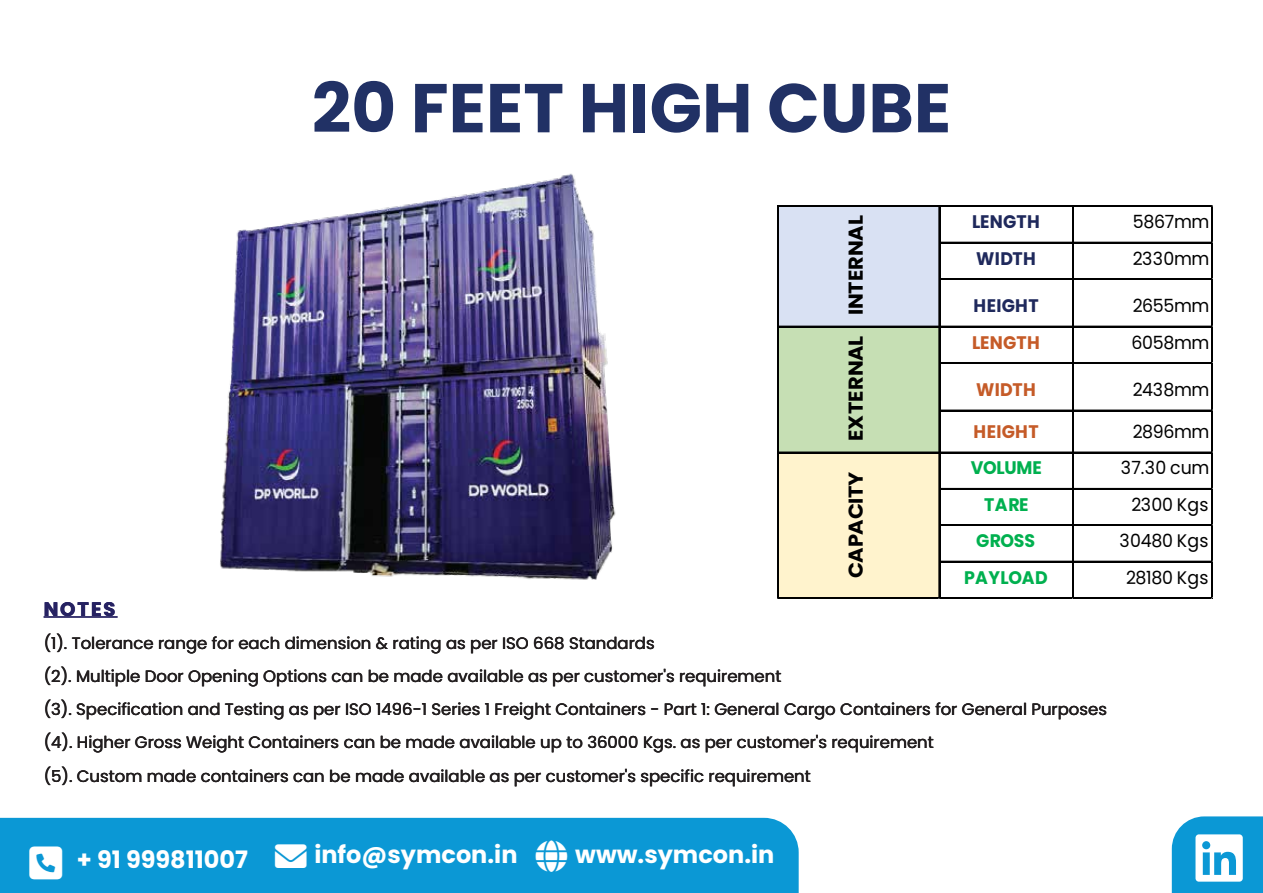
<style>
.page{position:relative;width:1263px;height:893px;background:#fff}
.page>*{position:absolute;margin:0;border:0;box-sizing:border-box;transform-origin:0 0}
.t1{font:700 69px "Poppins";color:#213165}
.t2{font:700 24px "Poppins";color:#fff}
.t3{font:700 20.1px "Poppins";letter-spacing:-.005em;color:#000;scale:1.05 1}
.t4{font:700 20.1px "Poppins";letter-spacing:-.025em;color:#000;scale:1.05 1}
.t5{font:700 19.5px "Poppins";letter-spacing:.1em;color:#262262}
.t6{font:18.15px "Poppins";letter-spacing:-.015em;color:#000;scale:.96 1}
.t7{font:700 18.15px "Poppins";letter-spacing:-.01em;color:#00b04f;scale:.96 1}
.t8{font:700 18.15px "Poppins";letter-spacing:.01em;color:#1f295c;scale:.96 1}
.t9{font:700 18.15px "Poppins";letter-spacing:.01em;color:#c55b28;scale:.96 1}
.t10{font:16.5px/33px "Poppins";color:#231f20}
</style>
<div class="page">
<div style="left:0;top:818px;width:799px;height:75px;background:#0b98d5"></div>
<div style="left:778px;top:207px;width:162px;height:120px;background:#d9e1f3"></div>
<div style="left:778px;top:326px;width:162px;height:127px;background:#c6dfb4"></div>
<div style="left:778px;top:452px;width:162px;height:147px;background:#fff3cd"></div>
<hr style="left:778px;top:206px;width:435px;height:1px;background:#000">
<hr style="left:940px;top:242px;width:273px;height:2px;background:#000">
<hr style="left:940px;top:278px;width:273px;height:1px;background:#000">
<hr style="left:940px;top:279px;width:273px;height:1px;background:#000">
<hr style="left:778px;top:326px;width:435px;height:1px;background:#000">
<hr style="left:940px;top:362px;width:273px;height:2px;background:#000">
<hr style="left:940px;top:410px;width:273px;height:1px;background:#000">
<hr style="left:778px;top:452px;width:435px;height:1px;background:#000">
<hr style="left:940px;top:488px;width:273px;height:2px;background:#000">
<hr style="left:940px;top:524px;width:273px;height:1px;background:#000">
<hr style="left:940px;top:525px;width:273px;height:1px;background:#000">
<hr style="left:940px;top:561px;width:273px;height:2px;background:#000">
<hr style="left:777px;top:206px;width:1px;height:393px;background:#000">
<hr style="left:938px;top:207px;width:1px;height:392px;background:#000">
<hr style="left:939px;top:207px;width:1px;height:392px;background:#000">
<hr style="left:1072px;top:207px;width:2px;height:392px;background:#000">
<hr style="left:778px;top:597px;width:435px;height:2px;background:#000">
<hr style="left:1211px;top:207px;width:2px;height:392px;background:#000">
<hr style="left:44px;top:616px;width:73px;height:1px;background:#262262">
<img style="left:220px;top:173px;width:396px;height:407px">
<svg style="left:29px;top:846px;width:33px;height:33px"></svg>
<svg style="left:275px;top:845px;width:32px;height:23px"></svg>
<svg style="left:536px;top:841px;width:31px;height:31px"></svg>
<div style="left:1172px;top:816px;width:91px;height:77px;background:#0b98d5"></div>
<h1 class="t1" style="left:312px;top:68px;width:641px">20 FEET HIGH CUBE</h1>
<p class="t3" style="left:844px;top:315px;width:96px;rotate:-90deg">INTERNAL</p>
<p class="t3" style="left:844px;top:441px;width:102px;rotate:-90deg">EXTERNAL</p>
<p class="t4" style="left:844px;top:578px;width:103px;rotate:-90deg">CAPACITY</p>
<p class="t8" style="left:972px;top:211px;width:72px">LENGTH</p>
<p class="t6" style="left:1133px;top:211px;width:81px">5867mm</p>
<p class="t8" style="left:976px;top:248px;width:63px">WIDTH</p>
<p class="t6" style="left:1133px;top:248px;width:81px">2330mm</p>
<p class="t8" style="left:974px;top:295px;width:69px">HEIGHT</p>
<p class="t6" style="left:1133px;top:295px;width:81px">2655mm</p>
<p class="t9" style="left:972px;top:332px;width:72px">LENGTH</p>
<p class="t6" style="left:1131px;top:332px;width:83px">6058mm</p>
<p class="t9" style="left:976px;top:379px;width:63px">WIDTH</p>
<p class="t6" style="left:1133px;top:379px;width:81px">2438mm</p>
<p class="t9" style="left:974px;top:421px;width:69px">HEIGHT</p>
<p class="t6" style="left:1133px;top:421px;width:81px">2896mm</p>
<p class="t7" style="left:971px;top:458px;width:75px">VOLUME</p>
<p class="t6" style="left:1121px;top:458px;width:94px">37.30 cum</p>
<p class="t7" style="left:984px;top:494px;width:47px">TARE</p>
<p class="t6" style="left:1131px;top:494px;width:82px">2300 Kgs</p>
<p class="t7" style="left:976px;top:530px;width:63px">GROSS</p>
<p class="t6" style="left:1119px;top:530px;width:95px">30480 Kgs</p>
<p class="t7" style="left:964px;top:567px;width:88px">PAYLOAD</p>
<p class="t6" style="left:1126px;top:567px;width:88px">28180 Kgs</p>
<p class="t5" style="left:44px;top:597px;width:73px">NOTES</p>
<p class="t10" style="left:44px;top:626px;width:1065px">(1). Tolerance range for each dimension &amp; rating as per ISO 668 Standards<br>(2). Multiple Door Opening Options can be made available as per customer's requirement<br>(3). Specification and Testing as per ISO 1496-1 Series 1 Freight Containers - Part 1: General Cargo Containers for General Purposes (4). Higher Gross Weight Containers can be made available up to 36000 Kgs. as per customer's requirement</p>
<p class="t10" style="left:44px;top:760px;width:769px">(5). Custom made containers can be made available as per customer's specific requirement</p>
<h2 class="t2" style="left:77px;top:846px;width:173px">+ 91 999811007</h2>
<h2 class="t2" style="left:314px;top:841px;width:205px">info@symcon.in</h2>
<h2 class="t2" style="left:575px;top:841px;width:201px">www.symcon.in</h2>
</div>
